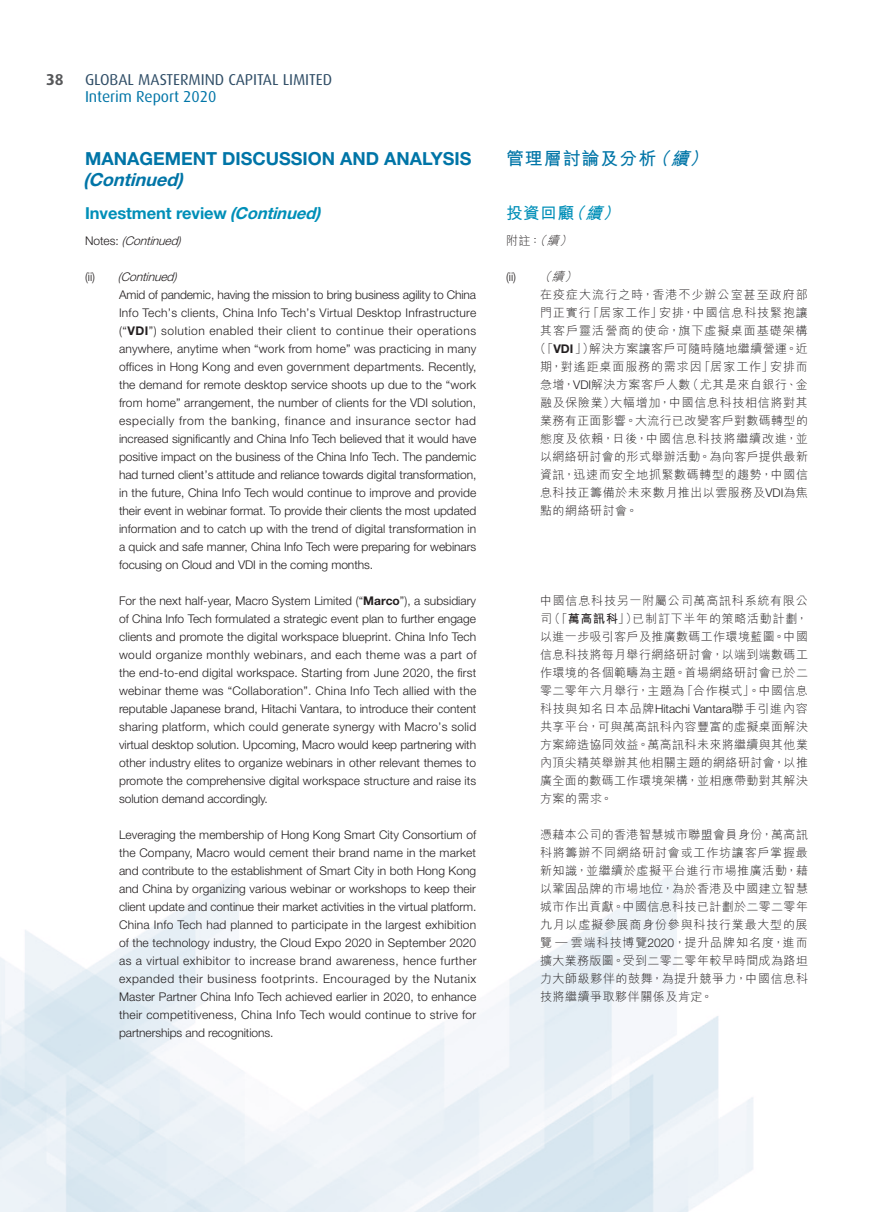
<style>
.page{position:relative;width:893px;height:1212px;background:#fff}
.page>*{position:absolute;margin:0;border:0;box-sizing:border-box;transform-origin:0 0}
.Heading_1{font:700 18px/21px "Helvetica Neue LT Std";color:#0075a7}
.C_Heading_1{font:700 18px "M Hei HK";letter-spacing:.05em;color:#0075a7}
.Heading_2{font:700 16.5px "Helvetica Neue LT Std";letter-spacing:-.005em;color:#008fb8}
.C_Heading_2{font:700 16.5px "M Hei HK";color:#008fb8}
.t1{font:15.75px "Dax";letter-spacing:-.005em;color:#304e67}
.t2{font:15.75px "Dax";letter-spacing:-.005em;color:#0075a7}
.t3{font:700 15.75px "Dax";color:#57585a}
.Notes{font:300 12px/18px "Helvetica Neue LT Std";letter-spacing:-.005em;color:#231f20;text-align:justify}
.C_Notes{font:300 12px/18px "M Hei HK";letter-spacing:.045em;color:#231f20;text-align:justify}
.C_Notes-2{font:300 12px "M Hei HK";letter-spacing:.075em;color:#231f20}
.C_Notes-3{font:300 12px "M Hei HK";letter-spacing:.09em;color:#231f20}
.Notes-2{font:italic 300 12px "Helvetica Neue LT Std";color:#231f20}
.C_Notes-4{font:300 12px "Helvetica Neue LT Std";color:#231f20}
.C_Notes-5{font:italic 300 12px "M Hei HK";color:#231f20}
.s1{font-style:italic}
.s2{font-style:normal}
.s3{font-weight:700}
.s4{font-family:"Helvetica Neue LT Std";font-weight:700}
.s5{font-family:"Helvetica Neue LT Std"}
</style>
<div class="page">
<h3 class="t3" style="left:46px;top:71px;width:19px">38</h3>
<h3 class="t1" style="left:85px;top:71px;width:249px">GLOBAL MASTERMIND CAPITAL LIMITED</h3>
<h3 class="t2" style="left:85px;top:87px;width:133px">Interim Report 2020</h3>
<p class="Heading_1" style="left:83px;top:148px;width:390px">MANAGEMENT DISCUSSION AND ANALYSIS <span class="s1">(Continued)</span></p>
<p class="Heading_2" style="left:85px;top:203px;width:237px">Investment review <span class="s1">(Continued)</span></p>
<p class="Notes-2" style="left:85px;top:234px;width:98px"><span class="s2">N o t e s :</span> (Continued)</p>
<p class="Notes" style="left:85px;top:268px;width:12px">(ii)</p>
<p class="Notes-2" style="left:118px;top:270px;width:61px">(Continued)</p>
<p class="Notes" style="left:119px;top:286px;width:359px">Amid of pandemic, having the mission to bring business agility to China Info Tech’s clients, China Info Tech’s Virtual Desktop Infrastructure (“<span class="s3">VDI</span>”) solution enabled their client to continue their operations anywhere, anytime when “work from home” was practicing in many offices in Hong Kong and even government departments. Recently, the demand for remote desktop service shoots up due to the “work from home” arrangement, the number of clients for the VDI solution, especially from the banking, finance and insurance sector had increased significantly and China Info Tech believed that it would have positive impact on the business of the China Info Tech. The pandemic had turned client’s attitude and reliance towards digital transformation, in the future, China Info Tech would continue to improve and provide their event in webinar format. To provide their clients the most updated information and to catch up with the trend of digital transformation in a quick and safe manner, China Info Tech were preparing for webinars focusing on Cloud and VDI in the coming months.</p>
<p class="Notes" style="left:119px;top:592px;width:359px">For the next half-year, Macro System Limited (“<span class="s3">Marco</span>”), a subsidiary of China Info Tech formulated a strategic event plan to further engage clients and promote the digital workspace blueprint. China Info Tech would organize monthly webinars, and each theme was a part of the end-to-end digital workspace. Starting from June 2020, the first webinar theme was “Collaboration”. China Info Tech allied with the reputable Japanese brand, Hitachi Vantara, to introduce their content sharing platform, which could generate synergy with Macro’s solid virtual desktop solution. Upcoming, Macro would keep partnering with other industry elites to organize webinars in other relevant themes to promote the comprehensive digital workspace structure and raise its solution demand accordingly.</p>
<p class="Notes" style="left:119px;top:826px;width:359px">Leveraging the membership of Hong Kong Smart City Consortium of the Company, Macro would cement their brand name in the market and contribute to the establishment of Smart City in both Hong Kong and China by organizing various webinar or workshops to keep their client update and continue their market activities in the virtual platform.<br>China Info Tech had planned to participate in the largest exhibition of the technology industry, the Cloud Expo 2020 in September 2020 as a virtual exhibitor to increase brand awareness, hence further expanded their business footprints. Encouraged by the Nutanix Master Partner China Info Tech achieved earlier in 2020, to enhance their competitiveness, China Info Tech would continue to strive for partnerships and recognitions.</p>
<p class="C_Heading_1" style="left:506px;top:145px;width:209px">管理層討論及分析<span class="s1">（續）</span></p>
<p class="C_Heading_2" style="left:506px;top:201px;width:120px">投資回顧<span class="s1">（續）</span></p>
<p class="C_Notes" style="left:506px;top:232px;width:70px">附註：<span class="s1">（續）</span></p>
<p class="C_Notes-4" style="left:506px;top:270px;width:12px">(ii)</p>
<p class="C_Notes-5" style="left:539px;top:271px;width:42px">（續）</p>
<p class="C_Notes-3" style="left:540px;top:289px;width:269px">在疫症大流行之時，香港不少辦公室甚至政府部</p>
<p class="C_Notes-2" style="left:540px;top:307px;width:269px">門正實行「居家工作」安排，中國信息科技緊抱讓</p>
<p class="C_Notes-3" style="left:540px;top:325px;width:269px">其客戶靈活營商的使命，旗下虛擬桌面基礎架構</p>
<p class="C_Notes" style="left:534px;top:340px;width:275px">（「<span class="s4">VDI</span>」）解決方案讓客戶可隨時隨地繼續營運。近</p>
<p class="C_Notes-2" style="left:540px;top:361px;width:269px">期，對遙距桌面服務的需求因「居家工作」安排而</p>
<p class="C_Notes" style="left:540px;top:376px;width:269px">急增，<span class="s5">VDI</span>解決方案客戶人數（尤其是來自銀行、金</p>
<p class="C_Notes" style="left:540px;top:394px;width:269px">融及保險業）大幅增加，中國信息科技相信將對其</p>
<p class="C_Notes" style="left:540px;top:412px;width:269px">業務有正面影響。大流行已改變客戶對數碼轉型的</p>
<p class="C_Notes-2" style="left:540px;top:433px;width:269px">態度及依賴，日後，中國信息科技將繼續改進，並</p>
<p class="C_Notes" style="left:540px;top:448px;width:269px">以網絡研討會的形式舉辦活動。為向客戶提供最新</p>
<p class="C_Notes" style="left:540px;top:466px;width:269px">資訊，迅速而安全地抓緊數碼轉型的趨勢，中國信</p>
<p class="C_Notes" style="left:540px;top:484px;width:269px">息科技正籌備於未來數月推出以雲服務及<span class="s5">VDI</span>為焦</p>
<p class="C_Notes" style="left:540px;top:502px;width:99px">點的網絡研討會。</p>
<p class="C_Notes" style="left:540px;top:592px;width:269px">中國信息科技另一附屬公司萬高訊科系統有限公司（「<span class="s3">萬高訊科</span>」）已制訂下半年的策略活動計劃，以進一步吸引客戶及推廣數碼工作環境藍圖。中國信息科技將每月舉行網絡研討會，以端到端數碼工作環境的各個範疇為主題。首場網絡研討會已於二零二零年六月舉行，主題為「合作模式」。中國信息科技與知名日本品牌<span class="s5">Hitachi Vantara</span>聯手引進內容共享平台，可與萬高訊科內容豐富的虛擬桌面解決方案締造協同效益。萬高訊科未來將繼續與其他業內頂尖精英舉辦其他相關主題的網絡研討會，以推廣全面的數碼工作環境架構，並相應帶動對其解決方案的需求。</p>
<p class="C_Notes" style="left:540px;top:826px;width:269px">憑藉本公司的香港智慧城市聯盟會員身份，萬高訊科將籌辦不同網絡研討會或工作坊讓客戶掌握最新知識，並繼續於虛擬平台進行市場推廣活動，藉以鞏固品牌的市場地位，為於香港及中國建立智慧城市作出貢獻。中國信息科技已計劃於二零二零年九月以虛擬參展商身份參與科技行業最大型的展覽 — 雲端科技博覽<span class="s5">2020</span>，提升品牌知名度，進而擴大業務版圖。受到二零二零年較早時間成為路坦力大師級夥伴的鼓舞，為提升競爭力，中國信息科技將繼續爭取夥伴關係及肯定。</p>
</div>
